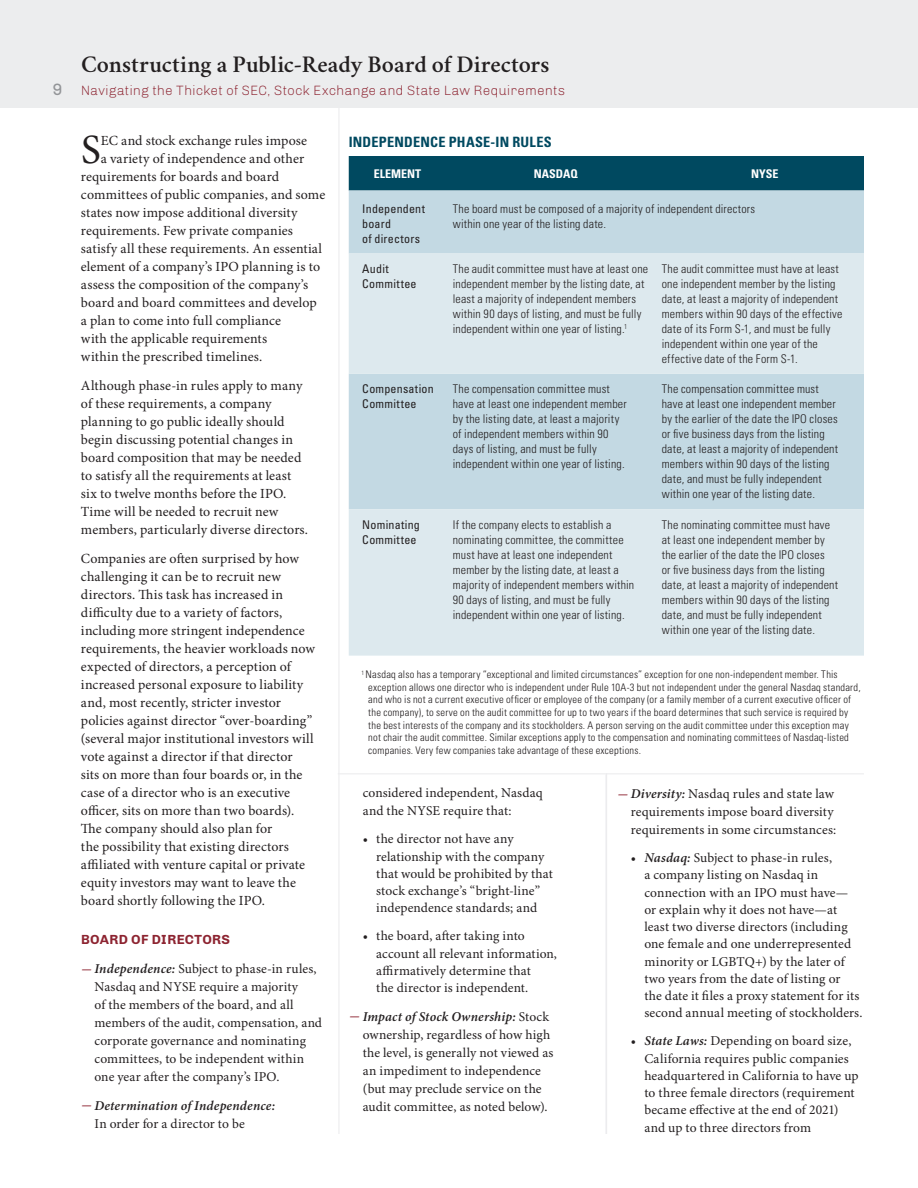
<style>
.page{position:relative;width:918px;height:1188px;background:#fff}
.page>*{position:absolute;margin:0;border:0;box-sizing:border-box;transform-origin:0 0}
.body_text{font:41.7px "Minion Pro";color:#231f20}
.page_title{font:600 24px "Crimson";color:#231f20}
.t1{font:16.5px "Chivo";color:#939598}
.sidebar_header{font:700 condensed 14.25px "Univers LT Std";letter-spacing:.02em;color:#004960}
.body_text-2{font:13.95px/18px "Minion Pro";letter-spacing:.01em;color:#231f20}
.t2{font:13.5px/17.2px "Minion Pro";letter-spacing:.005em;color:#231f20}
.page_title-2{font:300 13.5px "Chivo";letter-spacing:.01em;color:#8d2431}
.t3{font:italic 600 13.5px/18px "Minion Pro";letter-spacing:.01em;color:#231f20}
.subhead{font:700 13.5px "Chivo";letter-spacing:.02em;color:#8d2431}
.sidebar_body_text{font:300 condensed 12px/15px "Univers LT Std";letter-spacing:.015em;color:#231f20}
.sidebar_body_text-2{font:condensed 12px/15px "Univers LT Std";letter-spacing:.02em;color:#231f20}
.Table_header{font:700 condensed 12px "Univers LT Std";color:#fff}
.footnotes{font:300 condensed 10.5px/12.6px "Univers LT Std";letter-spacing:.02em;color:#231f20}
.s1{font-family:"Univers LT Std";font-weight:300;font-style:italic;font-stretch:condensed;font-size:18px;color:#8d2431}
.s2{font-weight:600;font-style:italic}
.s3{font-family:"Univers LT Std";font-weight:300;font-stretch:condensed;font-size:18px;color:#8d2431}
.s4{font-weight:400;font-style:normal}
</style>
<div class="page">
<hr style="left:338px;top:108px;width:2px;height:1026px;background:#ececee">
<hr style="left:605px;top:774px;width:2px;height:360px;background:#ececee">
<div style="left:0;top:0;width:918px;height:108px;background:#ecedee"></div>
<div style="left:349px;top:156px;width:515px;height:35px;background:#004960"></div>
<div style="left:349px;top:191px;width:515px;height:318px;background:#c3d9e3"></div>
<div style="left:349px;top:254px;width:515px;height:120px;background:#dde9ee"></div>
<div style="left:349px;top:509px;width:515px;height:147px;background:#dde9ee"></div>
<hr style="left:338px;top:773px;width:526px;height:1px;background:#ececee">
<p class="t1" style="left:52px;top:79px;width:12px">9</p>
<p class="page_title" style="left:81px;top:47px;width:470px">Constructing a Public-Ready Board of Directors</p>
<p class="page_title-2" style="left:81px;top:82px;width:486px">Navigating the Thicket of SEC, Stock Exchange and State Law Requirements</p>
<p class="body_text" style="left:81px;top:125px;width:21px">S</p>
<p class="body_text-2" style="left:101px;top:132px;width:208px">EC and stock exchange rules impose</p>
<p class="body_text-2" style="left:101px;top:150px;width:205px">a variety of independence and other</p>
<p class="body_text-2" style="left:81px;top:168px;width:200px">requirements for boards and board</p>
<p class="body_text-2" style="left:81px;top:186px;width:246px">committees of public companies, and some</p>
<p class="body_text-2" style="left:81px;top:204px;width:218px">states now impose additional diversity</p>
<p class="body_text-2" style="left:81px;top:222px;width:214px">requirements. Few private companies</p>
<p class="body_text-2" style="left:81px;top:240px;width:243px">satisfy all these requirements. An essential</p>
<p class="body_text-2" style="left:81px;top:258px;width:241px">element of a company’s IPO planning is to</p>
<p class="body_text-2" style="left:81px;top:276px;width:229px">assess the composition of the company’s</p>
<p class="body_text-2" style="left:81px;top:294px;width:237px">board and board committees and develop</p>
<p class="body_text-2" style="left:81px;top:312px;width:202px">a plan to come into full compliance</p>
<p class="body_text-2" style="left:81px;top:330px;width:188px">with the applicable requirements</p>
<p class="body_text-2" style="left:81px;top:348px;width:183px">within the prescribed timelines.</p>
<p class="body_text-2" style="left:81px;top:377px;width:229px">Although phase-in rules apply to many of these requirements, a company planning to go public ideally should begin discussing potential changes in board composition that may be needed to satisfy all the requirements at least six to twelve months before the IPO.<br>Time will be needed to recruit new members, particularly diverse directors.</p>
<p class="body_text-2" style="left:81px;top:550px;width:236px">Companies are often surprised by how challenging it can be to recruit new directors. This task has increased in difficulty due to a variety of factors, including more stringent independence requirements, the heavier workloads now expected of directors, a perception of increased personal exposure to liability and, most recently, stricter investor policies against director “over-boarding” (several major institutional investors will vote against a director if that director<br>sits on more than four boards or, in the case of a director who is an executive officer, sits on more than two boards).<br>The company should also plan for<br>the possibility that existing directors affiliated with venture capital or private equity investors may want to leave the board shortly following the IPO.</p>
<p class="subhead" style="left:81px;top:932px;width:151px">BOARD OF DIRECTORS</p>
<p class="t2" style="left:94px;top:960px;width:229px;line-height:18px;text-indent:-14px"><span class="s1">–</span> <span class="s2">Independence:</span> Subject to phase-in rules, Nasdaq and NYSE require a majority<br>of the members of the board, and all members of the audit, compensation, and corporate governance and nominating committees, to be independent within one year after the company’s IPO.</p>
<p class="t3" style="left:94px;top:1097px;width:182px;text-indent:-14px"><span class="s3">–</span> Determination of Independence:<br><span class="s4">In order for a director to be</span></p>
<p class="sidebar_header" style="left:349px;top:133px;width:204px">INDEPENDENCE PHASE-IN RULES</p>
<p class="Table_header" style="left:374px;top:166px;width:49px">ELEMENT</p>
<p class="Table_header" style="left:534px;top:166px;width:46px">NASDAQ</p>
<p class="Table_header" style="left:751px;top:166px;width:29px">NYSE</p>
<p class="sidebar_body_text-2" style="left:362px;top:201px;width:64px">Independent board<br>of directors</p>
<p class="sidebar_body_text" style="left:453px;top:201px;width:304px">The board must be composed of a majority of independent directors within one year of the listing date.</p>
<p class="sidebar_body_text-2" style="left:362px;top:261px;width:56px">Audit<br>Committee</p>
<p class="sidebar_body_text" style="left:453px;top:261px;width:197px">The audit committee must have at least one independent member by the listing date, at least a majority of independent members within 90 days of listing, and must be fully independent within one year of listing.<sup>1</sup></p>
<p class="sidebar_body_text" style="left:662px;top:261px;width:182px">The audit committee must have at least one independent member by the listing date, at least a majority of independent members within 90 days of the effective date of its Form S-1, and must be fully independent within one year of the effective date of the Form S-1.</p>
<p class="sidebar_body_text-2" style="left:362px;top:381px;width:73px">Compensation<br>Committee</p>
<p class="sidebar_body_text" style="left:453px;top:382px;width:176px">The compensation committee must have at least one independent member by the listing date, at least a majority of independent members within 90 days of listing, and must be fully independent within one year of listing.</p>
<p class="sidebar_body_text" style="left:662px;top:382px;width:178px">The compensation committee must have at least one independent member by the earlier of the date the IPO closes or five business days from the listing date, at least a majority of independent members within 90 days of the listing date, and must be fully independent within one year of the listing date.</p>
<p class="sidebar_body_text-2" style="left:362px;top:517px;width:59px">Nominating<br>Committee</p>
<p class="sidebar_body_text" style="left:453px;top:517px;width:183px">If the company elects to establish a nominating committee, the committee must have at least one independent member by the listing date, at least a majority of independent members within 90 days of listing, and must be fully independent within one year of listing.</p>
<p class="sidebar_body_text" style="left:662px;top:517px;width:178px">The nominating committee must have at least one independent member by the earlier of the date the IPO closes<br>or five business days from the listing date, at least a majority of independent members within 90 days of the listing date, and must be fully independent within one year of the listing date.</p>
<p class="footnotes" style="left:368px;top:668px;width:494px;text-indent:-7px"><sup>1</sup> Nasdaq also has a temporary “exceptional and limited circumstances” exception for one non-independent member. This exception allows one director who is independent under Rule 10A-3 but not independent under the general Nasdaq standard, and who is not a current executive officer or employee of the company (or a family member of a current executive officer of the company), to serve on the audit committee for up to two years if the board determines that such service is required by the best interests of the company and its stockholders. A person serving on the audit committee under this exception may not chair the audit committee. Similar exceptions apply to the compensation and nominating committees of Nasdaq-listed companies. Very few companies take advantage of these exceptions.</p>
<p class="t2" style="left:363px;top:785px;width:181px;line-height:18px">considered independent, Nasdaq and the NYSE require that:</p>
<p class="t2" style="left:376px;top:831px;width:178px;text-indent:-14px">• the director not have any relationship with the company that would be prohibited by that stock exchange’s “bright-line” independence standards; and</p>
<p class="t2" style="left:376px;top:928px;width:182px;text-indent:-14px">• the board, after taking into account all relevant information, affirmatively determine that<br>the director is independent.</p>
<p class="t2" style="left:363px;top:1008px;width:192px;line-height:18px;text-indent:-14px"><span class="s1">–</span> <span class="s2">Impact of Stock Ownership:</span> Stock ownership, regardless of how high the level, is generally not viewed as an impediment to independence (but may preclude service on the audit committee, as noted below).</p>
<p class="t2" style="left:631px;top:785px;width:207px;line-height:18px;text-indent:-14px"><span class="s1">–</span> <span class="s2">Diversity:</span> Nasdaq rules and state law requirements impose board diversity requirements in some circumstances:</p>
<p class="t2" style="left:644px;top:850px;width:220px;text-indent:-14px">• <span class="s2">Nasdaq:</span> Subject to phase-in rules,<br>a company listing on Nasdaq in connection with an IPO must have— or explain why it does not have—at least two diverse directors (including one female and one underrepresented minority or LGBTQ+) by the later of two years from the date of listing or<br>the date it files a proxy statement for its second annual meeting of stockholders.</p>
<p class="t2" style="left:644px;top:1033px;width:216px;text-indent:-14px">• <span class="s2">State Laws:</span> Depending on board size, California requires public companies headquartered in California to have up to three female directors (requirement became effective at the end of 2021) and up to three directors from</p>
</div>
